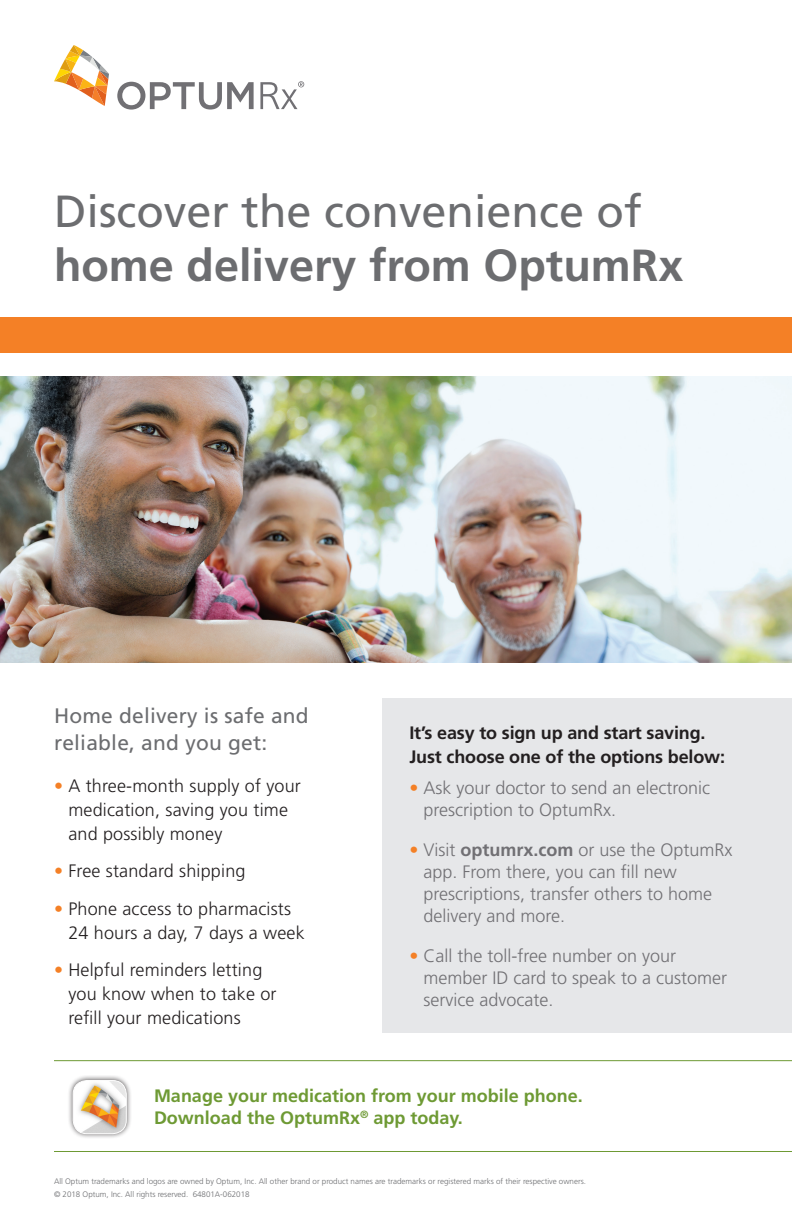
<style>
.page{position:relative;width:792px;height:1224px;background:#fff}
.page>*{position:absolute;margin:0;border:0;box-sizing:border-box;transform-origin:0 0}
.Poster_Headline{font:45px/54px "Frutiger";color:#6c6d70}
.Poster_Body{font:21px/27px "Frutiger";letter-spacing:.01em;color:#6c6d70}
.Poster_Body-2{font:300 18px/22px "Frutiger";color:#717074}
.Poster_Body-3{font:300 18px/24px "Frutiger";letter-spacing:.01em;color:#231f20}
.Poster-Level_1_Heade{font:700 18px/22px "Frutiger";color:#6e9a34}
.Poster-Level_1_Heade-2{font:700 18px/24px "Frutiger";letter-spacing:-.01em;color:#231f20}
.t1{font:300 8px "Frutiger LT Std";color:#6c6d70}
.s1{font-weight:700}
.s2{color:#f48026}
</style>
<div class="page">
<svg style="left:54px;top:45px;width:55px;height:61px"></svg>
<svg style="left:117px;top:82px;width:137px;height:28px"></svg>
<svg style="left:260px;top:81px;width:44px;height:28px"></svg>
<div style="left:0;top:317px;width:792px;height:36px;background:#f48026"></div>
<img style="left:0;top:377px;width:792px;height:285px">
<div style="left:382px;top:699px;width:410px;height:334px;background:#e6e7e9"></div>
<hr style="left:54px;top:1060px;width:738px;height:1px;background:#6e9a34">
<hr style="left:54px;top:1151px;width:738px;height:1px;background:#6e9a34">
<div style="left:67px;top:1075px;width:65px;height:64px;background:#231f20;opacity:.75"></div>
<img style="left:73px;top:1081px;width:53px;height:53px">
<div style="left:73px;top:1080px;width:54px;height:54px;border:1px solid #fff;border-radius:14px"></div>
<p class="Poster_Headline" style="left:54px;top:184px;width:631px">Discover the convenience of <span class="s1">home delivery from OptumRx</span></p>
<p class="Poster_Body" style="left:54px;top:702px;width:256px">Home delivery is safe and reliable, and you get:</p>
<p class="Poster_Body-3" style="left:68px;top:774px;width:234px;text-indent:-14px"><span class="s2">•</span> A three-month supply of your medication, saving you time and possibly money</p>
<p class="Poster_Body-3" style="left:54px;top:860px;width:193px"><span class="s2">•</span> Free standard shipping</p>
<p class="Poster_Body-3" style="left:68px;top:897px;width:238px;text-indent:-14px"><span class="s2">•</span> Phone access to pharmacists<br>24 hours a day, 7 days a week</p>
<p class="Poster_Body-3" style="left:68px;top:959px;width:210px;text-indent:-14px"><span class="s2">•</span> Helpful reminders letting you know when to take or refill your medications</p>
<p class="Poster-Level_1_Heade-2" style="left:410px;top:721px;width:317px">It’s easy to sign up and start saving.<br>Just choose one of the options below:</p>
<p class="Poster_Body-2" style="left:424px;top:777px;width:288px;text-indent:-14px"><span class="s2">•</span> Ask your doctor to send an electronic prescription to OptumRx.</p>
<p class="Poster_Body-2" style="left:424px;top:839px;width:311px;text-indent:-14px"><span class="s2">•</span> Visit <span class="s1">optumrx.com</span> or use the OptumRx app. From there, you can fill new prescriptions, transfer others to home delivery and more.</p>
<p class="Poster_Body-2" style="left:424px;top:945px;width:305px;text-indent:-14px"><span class="s2">•</span> Call the toll-free number on your member ID card to speak to a customer service advocate.</p>
<p class="Poster-Level_1_Heade" style="left:154px;top:1085px;width:430px">Manage your medication from your mobile phone.<br>Download the OptumRx<sup>®</sup> app today.</p>
<p class="t1" style="left:54px;top:1177px;width:534px">All Optum trademarks and logos are owned by Optum, Inc. All other brand or product names are trademarks or registered marks of their respective owners.</p>
<p class="t1" style="left:54px;top:1190px;width:197px">© 2018 Optum, Inc. All rights reserved. 64801A-062018</p>
</div>
